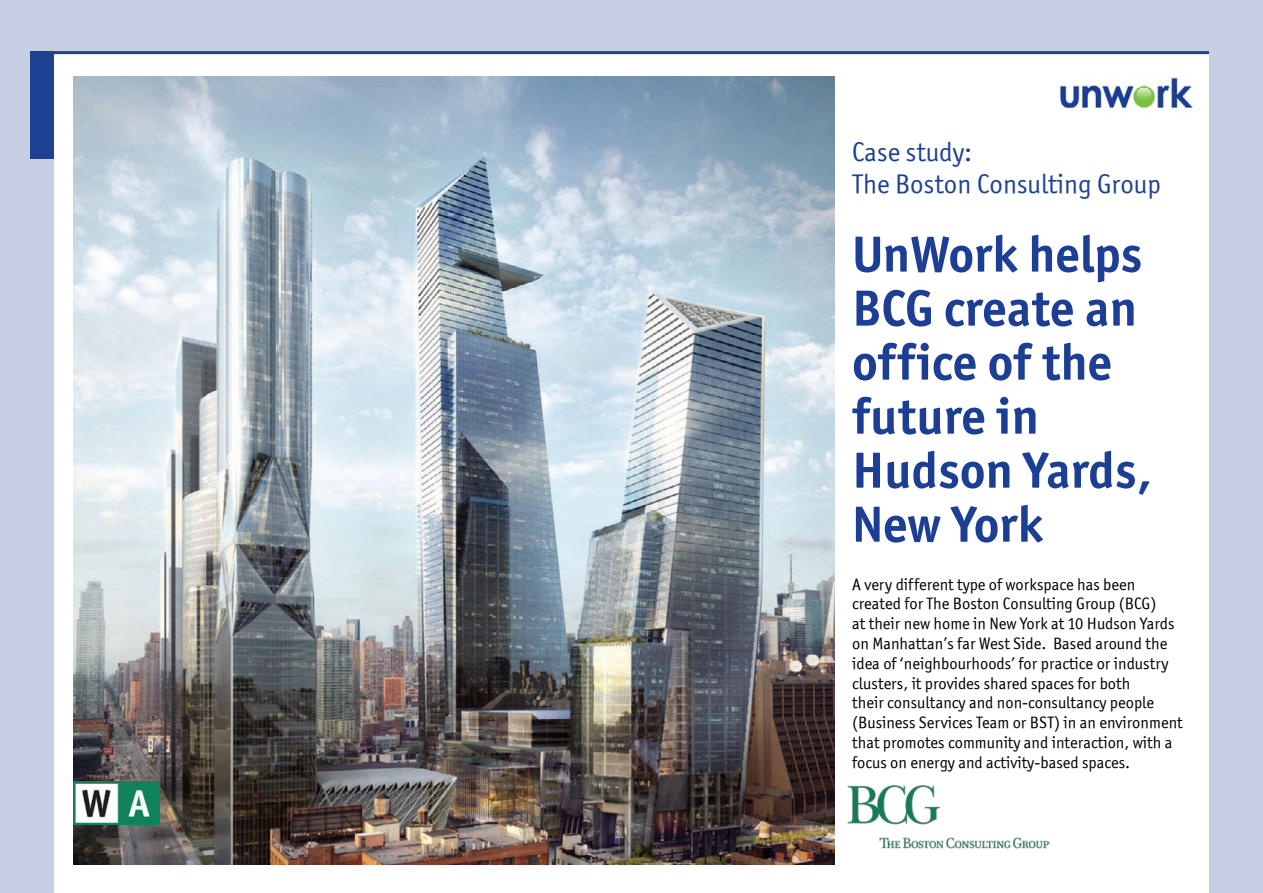
<style>
.page{position:relative;width:1263px;height:893px;background:#c5cee3}
.page>*{position:absolute;margin:0;border:0;box-sizing:border-box;transform-origin:0 0}
.t1{font:51px/54px "Officina Sans ITCTT Bold";color:#1c3e95}
.t2{font:27px/32.4px "Officina Sans ITCTT Book";color:#1e4192}
.t3{font:16.5px/19.8px "Officina Sans ITCTT Book";color:#000}
.s1{font-style:inherit}
</style>
<div class="page">
<div style="left:54px;top:54px;width:1155px;height:839px;background:#fff"></div>
<hr style="left:34px;top:51px;width:1175px;height:3px;background:#1e4192">
<div style="left:30px;top:51px;width:24px;height:107px;background:#1e4192"></div>
<img style="left:1044px;top:67px;width:161px;height:56px">
<img style="left:74px;top:77px;width:761px;height:787px">
<img style="left:847px;top:782px;width:203px;height:68px">
<img style="left:74px;top:781px;width:85px;height:43px">
<h2 class="t2" style="left:852px;top:135px;width:310px">Case study:<br>The Boston Consulting Group</h2>
<h1 class="t1" style="left:852px;top:227px;width:301px">UnWork helps<br>BCG create an office of the future in<br>Hudson Yards,<br>New York</h1>
<p class="t3" style="left:852px;top:574px;width:332px"><span class="s1">A</span> very different type of workspace has been created for The Boston Consulting Group (BCG)<br>at their new home in New York at 10 Hudson Yards on Manhattan’s far West Side. Based around the idea of ‘neighbourhoods’ for practice or industry clusters, it provides shared spaces for both<br>their consultancy and non-consultancy people (Business Services Team or BST) in an environment that promotes community and interaction, with a focus on energy and activity-based spaces.</p>
</div>
